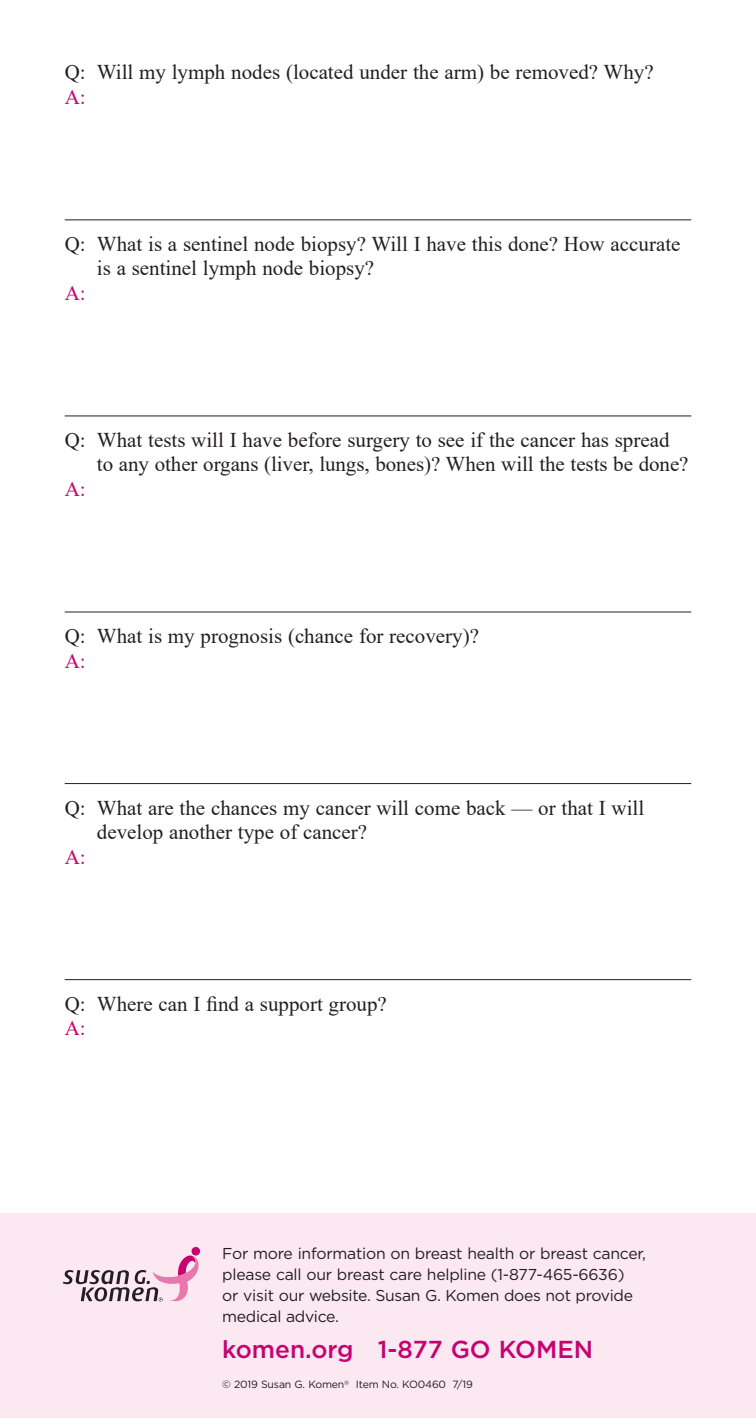
<style>
.page{position:relative;width:756px;height:1418px;background:#fff}
.page>*{position:absolute;margin:0;border:0;box-sizing:border-box;transform-origin:0 0}
.t1{font:500 24.5px "Gotham";color:#c60170}
.N_question{font:21px/24.5px "Times New Roman";color:#231f20}
.N_a{font:21px "Times New Roman";color:#c60170}
.t2{font:15.75px/21px "Gotham";letter-spacing:-.015em;color:#231f20}
.t3{font:10.5px "Gotham";letter-spacing:-.015em;color:#231f20}
</style>
<div class="page">
<div style="left:0;top:1213px;width:756px;height:205px;background:#fbe8f1"></div>
<svg style="left:63px;top:1247px;width:137px;height:55px"></svg>
<hr style="left:65px;top:219px;width:626px;height:1px;background:#231f20">
<hr style="left:65px;top:415px;width:626px;height:1px;background:#231f20">
<hr style="left:65px;top:611px;width:626px;height:1px;background:#231f20">
<hr style="left:65px;top:783px;width:626px;height:1px;background:#231f20">
<hr style="left:65px;top:979px;width:626px;height:1px;background:#231f20">
<p class="N_question" style="left:65px;top:59px;width:591px">Q: Will my lymph nodes (located under the arm) be removed? Why?</p>
<p class="N_a" style="left:65px;top:82px;width:22px">A:</p>
<p class="N_question" style="left:97px;top:231px;width:585px;text-indent:-32px">Q: What is a sentinel node biopsy? Will I have this done? How accurate is a sentinel lymph node biopsy?</p>
<p class="N_a" style="left:65px;top:278px;width:22px">A:</p>
<p class="N_question" style="left:97px;top:427px;width:593px;text-indent:-32px">Q: What tests will I have before surgery to see if the cancer has spread to any other organs (liver, lungs, bones)? When will the tests be done?</p>
<p class="N_a" style="left:65px;top:474px;width:22px">A:</p>
<p class="N_question" style="left:65px;top:623px;width:416px">Q: What is my prognosis (chance for recovery)?</p>
<p class="N_a" style="left:65px;top:645px;width:22px">A:</p>
<p class="N_question" style="left:97px;top:794px;width:549px;text-indent:-32px">Q: What are the chances my cancer will come back — or that I will develop another type of cancer?</p>
<p class="N_a" style="left:65px;top:841px;width:22px">A:</p>
<p class="N_question" style="left:65px;top:990px;width:324px">Q: Where can I find a support group?</p>
<p class="N_a" style="left:65px;top:1013px;width:22px">A:</p>
<p class="t2" style="left:222px;top:1242px;width:425px">For more information on breast health or breast cancer, please call our breast care helpline (1-877-465-6636)<br>or visit our website. Susan G. Komen does not provide medical advice.</p>
<p class="t1" style="left:222px;top:1335px;width:372px">komen.org 1-877 GO KOMEN</p>
<p class="t3" style="left:222px;top:1378px;width:252px">© 2019 Susan G. Komen<sup>®</sup> Item No. KO0460 7/19</p>
</div>
